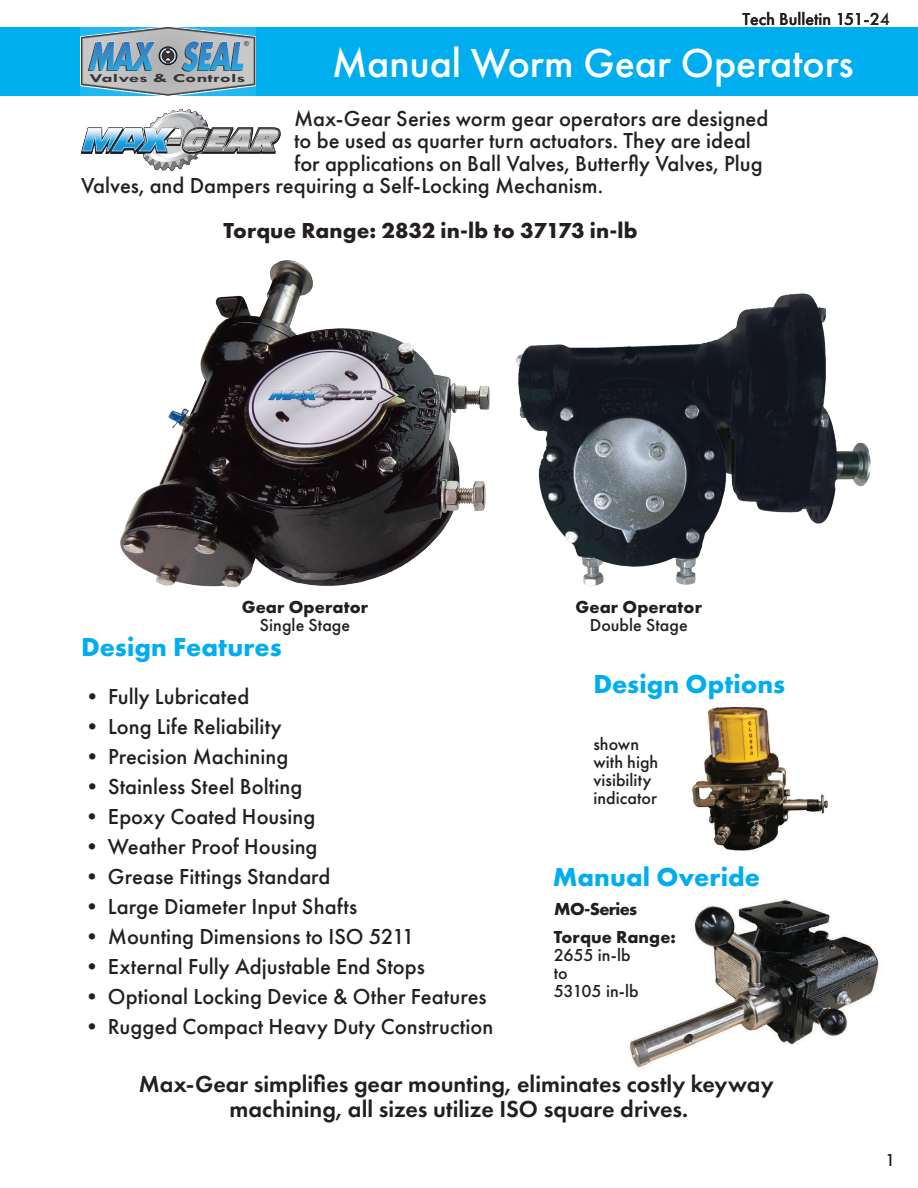
<style>
.page{position:relative;width:918px;height:1188px;background:#fff}
.page>*{position:absolute;margin:0;border:0;box-sizing:border-box;transform-origin:0 0}
.t1{font:500 42px "Futura PT";color:#fff}
.t2{font:700 27px "Futura PT";letter-spacing:.005em;color:#00aeef}
.t3{font:600 24px/25.5px "Futura PT";color:#231f20;text-align:center}
.t4{font:500 22.5px "Futura PT";color:#231f20}
.t5{font:700 22.5px "Futura PT";letter-spacing:.005em;color:#231f20}
.t6{font:500 18px/18px "Futura PT";color:#231f20}
.t7{font:700 18px "Futura PT";letter-spacing:.005em;color:#231f20}
.t8{font:700 18px "Futura PT";letter-spacing:-.04em;color:#231f20}
.t9{font:700 12.3px "Tw Cen";color:#363434;scale:1.7 1}
.t10{font:6.75px "Arial";color:#363434}
.s1{font-size:13.05px}
</style>
<div class="page">
<img style="left:629px;top:899px;width:250px;height:169px">
<div style="left:0;top:27px;width:918px;height:69px;background:#00aeef"></div>
<svg style="left:81px;top:27px;width:174px;height:69px"></svg>
<img style="left:692px;top:706px;width:136px;height:145px">
<img style="left:121px;top:261px;width:369px;height:326px">
<svg style="left:81px;top:109px;width:200px;height:62px"></svg>
<img style="left:515px;top:293px;width:356px;height:293px">
<p class="t10" style="left:244px;top:40px;width:6px">®</p>
<p class="t9" style="left:90px;top:70px;width:93px">Valves <span class="s1">&amp;</span> Controls</p>
<p class="t6" style="left:742px;top:10px;width:149px">Tech Bulletin 151-24</p>
<h1 class="t1" style="left:332px;top:38px;width:523px">Manual Worm Gear Operators</h1>
<p class="t4" style="left:294px;top:105px;width:476px">Max-Gear Series worm gear operators are designed</p>
<p class="t4" style="left:294px;top:127px;width:458px">to be used as quarter turn actuators. They are ideal</p>
<p class="t4" style="left:294px;top:150px;width:470px">for applications on Ball Valves, Butterfly Valves, Plug</p>
<p class="t4" style="left:81px;top:172px;width:524px">Valves, and Dampers requiring a Self-Locking Mechanism.</p>
<p class="t5" style="left:224px;top:216px;width:416px">Torque Range: 2832 in-lb to 37173 in-lb</p>
<p class="t7" style="left:242px;top:595px;width:128px">Gear Operator</p>
<p class="t6" style="left:260px;top:616px;width:92px">Single Stage</p>
<p class="t7" style="left:576px;top:595px;width:128px">Gear Operator</p>
<p class="t6" style="left:590px;top:616px;width:99px">Double Stage</p>
<p class="t2" style="left:81px;top:629px;width:202px">Design Features</p>
<p class="t4" style="left:81px;top:683px;width:170px">• Fully Lubricated</p>
<p class="t4" style="left:81px;top:713px;width:202px">• Long Life Reliability</p>
<p class="t4" style="left:81px;top:743px;width:209px">• Precision Machining</p>
<p class="t4" style="left:81px;top:773px;width:223px">• Stainless Steel Bolting</p>
<p class="t4" style="left:81px;top:803px;width:236px">• Epoxy Coated Housing</p>
<p class="t4" style="left:81px;top:833px;width:238px">• Weather Proof Housing</p>
<p class="t4" style="left:81px;top:863px;width:251px">• Grease Fittings Standard</p>
<p class="t4" style="left:81px;top:893px;width:278px">• Large Diameter Input Shafts</p>
<p class="t4" style="left:81px;top:923px;width:335px">• Mounting Dimensions to ISO 5211</p>
<p class="t4" style="left:81px;top:953px;width:345px">• External Fully Adjustable End Stops</p>
<p class="t4" style="left:81px;top:983px;width:407px">• Optional Locking Device &amp; Other Features</p>
<p class="t4" style="left:81px;top:1013px;width:414px">• Rugged Compact Heavy Duty Construction</p>
<p class="t3" style="left:139px;top:1071px;width:636px">Max-Gear simplifies gear mounting, eliminates costly keyway machining, all sizes utilize ISO square drives.</p>
<p class="t2" style="left:593px;top:666px;width:193px">Design Options</p>
<p class="t6" style="left:593px;top:735px;width:67px">shown with high visibility indicator</p>
<p class="t2" style="left:553px;top:859px;width:209px">Manual Overide</p>
<p class="t8" style="left:554px;top:897px;width:84px">MO-Series</p>
<p class="t7" style="left:554px;top:925px;width:124px">Torque Range:</p>
<p class="t6" style="left:554px;top:946px;width:87px">2655 in-lb to<br>53105 in-lb</p>
<p class="t6" style="left:885px;top:1151px;width:12px">1</p>
</div>
